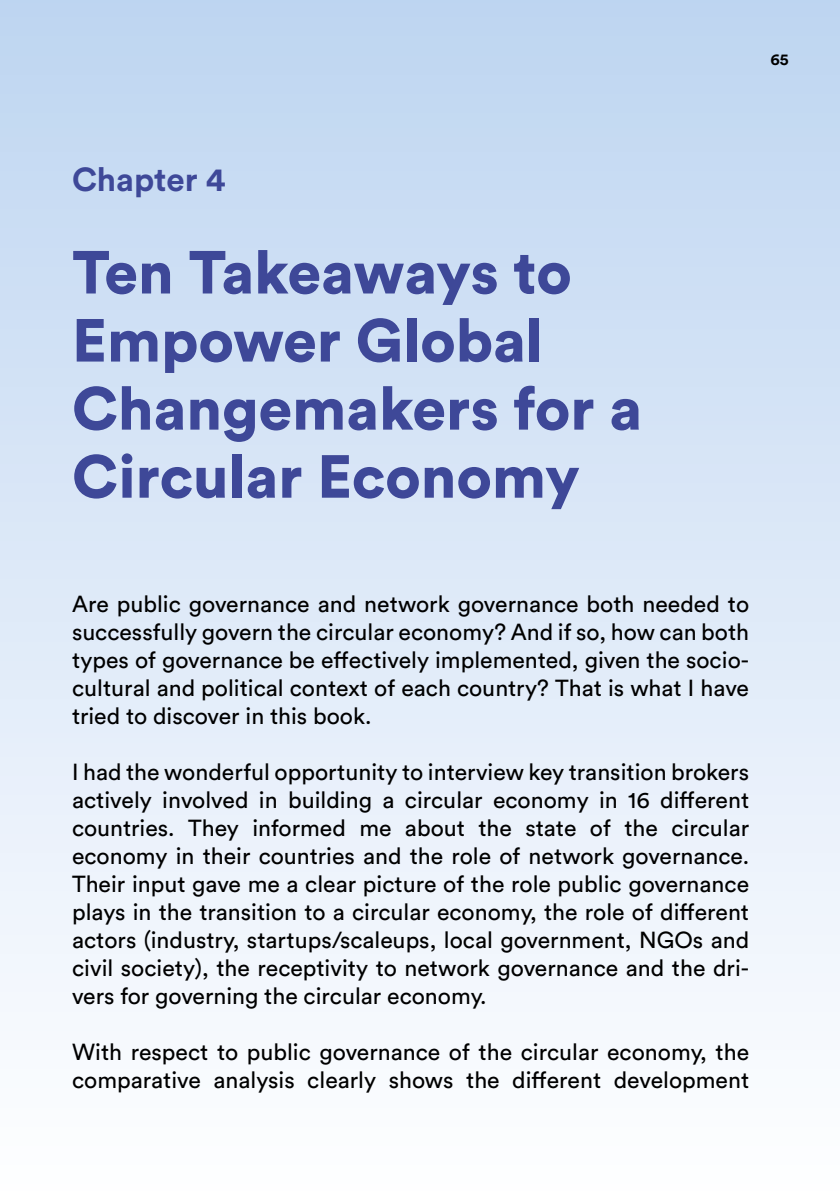
<style>
.page{position:relative;width:840px;height:1191px;background:#fff}
.page>*{position:absolute;margin:0;border:0;box-sizing:border-box;transform-origin:0 0}
.t1{font:900 60px/68px "Circular Pro";color:#3e4898}
.t2{font:700 33px "Circular Pro";color:#3e4898}
.t3{font:23px/28px "Circular Pro";color:#000;text-align:justify}
.t4{font:700 16px "Circular Pro";color:#000}
</style>
<div class="page">
<div style="left:0;top:0;width:839px;height:1191px;background:linear-gradient(to bottom,#bed5f1,#fefeff)"></div>
<p class="t4" style="left:770px;top:48px;width:20px">65</p>
<h2 class="t2" style="left:72px;top:157px;width:155px">Chapter 4</h2>
<h1 class="t1" style="left:72px;top:236px;width:571px">Ten Takeaways to<br>Empower Global<br>Changemakers for a<br>Circular Economy</h1>
<p class="t3" style="left:72px;top:588px;width:678px">Are public governance and network governance both needed to successfully govern the circular economy? And if so, how can both types of governance be effectively implemented, given the socio&shy;cultural and political context of each country? That is what I have tried to discover in this book.</p>
<p class="t3" style="left:72px;top:756px;width:678px">I had the wonderful opportunity to interview key transition brokers actively involved in building a circular economy in 16 different countries. They informed me about the state of the circular economy in their countries and the role of network governance.<br>Their input gave me a clear picture of the role public governance plays in the transition to a circular economy, the role of different actors (industry, startups/scaleups, local government, NGOs and civil society), the receptivity to network governance and the dri&shy;vers for governing the circular economy.</p>
<p class="t3" style="left:72px;top:1036px;width:678px">With respect to public governance of the circular economy, the comparative analysis clearly shows the different development</p>
</div>
